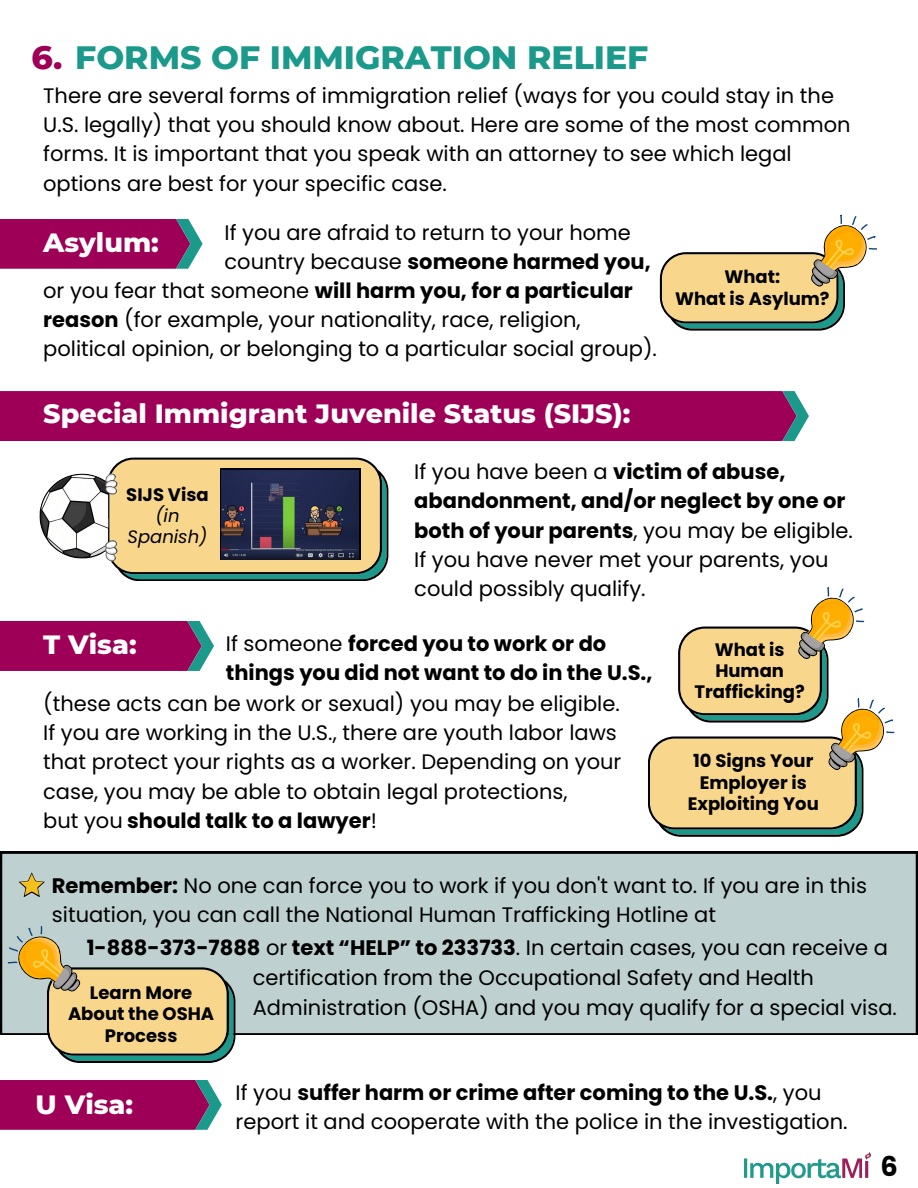
<style>
.page{position:relative;width:918px;height:1188px;background:#fff}
.page>*{position:absolute;margin:0;border:0;box-sizing:border-box;transform-origin:0 0}
.t1{font:800 33px "Montserrat";color:#1b998b}
.t2{font:700 27.3px "Poppins";color:#000}
.t3{font:800 27px "Montserrat";color:#fff}
.t4{font:21px/29.2px "Poppins";color:#000}
.t5{font:700 21px/29.2px "Poppins";color:#000}
.t6{font:700 18px/21.3px "Poppins";color:#000;text-align:center}
.t7{font:italic 18px/21.3px "Poppins";color:#000;text-align:center}
.s1{color:#9e0057}
.s2{font-weight:700}
.s3{font-weight:400}
</style>
<div class="page">
<svg style="left:0;top:219px;width:203px;height:50px;background:#9a1461"></svg>
<div style="left:0;top:391px;width:809px;height:50px;background:#9e0057"></div>
<svg style="left:0;top:621px;width:214px;height:50px;background:#99115f"></svg>
<div style="left:0;top:852px;width:918px;height:183px;background:#bed0d0"></div>
<svg style="left:19px;top:872px;width:26px;height:25px"></svg>
<svg style="left:116px;top:458px;width:272px;height:123px;background:#adaa7b"></svg>
<div style="left:220px;top:468px;width:141px;height:92px;background:linear-gradient(to bottom,#1d254b,#1a203d)"></div>
<img style="left:241px;top:470px;width:117px;height:89px">
<img style="left:39px;top:464px;width:202px;height:117px">
<svg style="left:648px;top:587px;width:247px;height:250px"></svg>
<svg style="left:6px;top:924px;width:229px;height:139px;background:#ccc59e"></svg>
<img style="left:744px;top:1152px;width:126px;height:32px">
<svg style="left:660px;top:214px;width:218px;height:117px"></svg>
<svg style="left:0;top:1080px;width:222px;height:50px;background:#9a115f"></svg>
<h3 class="t1" style="left:32px;top:37px;width:618px"><span class="s1">6.</span> FORMS OF IMMIGRATION RELIEF</h3>
<p class="t4" style="left:43px;top:81px;width:809px">There are several forms of immigration relief (ways for you could stay in the U.S. legally) that you should know about. Here are some of the most common forms. It is important that you speak with an attorney to see which legal options are best for your specific case.</p>
<h4 class="t3" style="left:43px;top:226px;width:117px">Asylum:</h4>
<h2 class="t4" style="left:225px;top:218px;width:428px">If you are afraid to return to your home country because <span class="s2">someone harmed you,</span></h2>
<p class="t4" style="left:43px;top:276px;width:615px">or you fear that someone <span class="s2">will harm you, for a particular reason</span> (for example, your nationality, race, religion, political opinion, or belonging to a particular social group).</p>
<h1 class="t3" style="left:43px;top:397px;width:589px">Special Immigrant Juvenile Status (SIJS):</h1>
<h4 class="t6" style="left:675px;top:266px;width:156px">What:<br>What is Asylum?</h4>
<p class="t6" style="left:126px;top:484px;width:84px">SIJS Visa</p>
<p class="t7" style="left:128px;top:505px;width:81px">(in<br>Spanish)</p>
<h4 class="t4" style="left:414px;top:457px;width:440px">If you have been a <span class="s2">victim of abuse, abandonment, and/or neglect by one or both of your parents</span>, you may be eligible.<br>If you have never met your parents, you could possibly qualify.</h4>
<h5 class="t3" style="left:43px;top:628px;width:95px">T Visa:</h5>
<h5 class="t5" style="left:226px;top:629px;width:428px"><span class="s3">If someone</span> forced you to work or do things you did not want to do in the U.S.,</h5>
<h4 class="t4" style="left:43px;top:689px;width:580px">(these acts can be work or sexual) you may be eligible.<br>If you are working in the U.S., there are youth labor laws that protect your rights as a worker. Depending on your case, you may be able to obtain legal protections,<br>but you <span class="s2">should talk to a lawyer</span>!</h4>
<p class="t6" style="left:695px;top:639px;width:112px">What is<br>Human<br>Trafficking?</p>
<p class="t6" style="left:688px;top:750px;width:133px">10 Signs Your<br>Employer is<br>Exploiting You</p>
<h3 class="t4" style="left:52px;top:871px;width:817px"><span class="s2">Remember:</span> No one can force you to work if you don't want to. If you are in this situation, you can call the National Human Trafficking Hotline at</h3>
<h5 class="t5" style="left:87px;top:933px;width:803px">1-888-373-7888 <span class="s3">or</span> text “HELP” to 233733<span class="s3">. In certain cases, you can receive a</span></h5>
<h4 class="t4" style="left:253px;top:963px;width:646px">certification from the Occupational Safety and Health<br>Administration (OSHA) and you may qualify for a special visa.</h4>
<h3 class="t6" style="left:68px;top:982px;width:148px">Learn More<br>About the OSHA<br>Process</h3>
<p class="t3" style="left:36px;top:1088px;width:99px">U Visa:</p>
<p class="t4" style="left:236px;top:1078px;width:613px">If you <span class="s2">suffer harm or crime after coming to the U.S.</span>, you report it and cooperate with the police in the investigation.</p>
<p class="t2" style="left:881px;top:1148px;width:19px">6</p>
</div>
